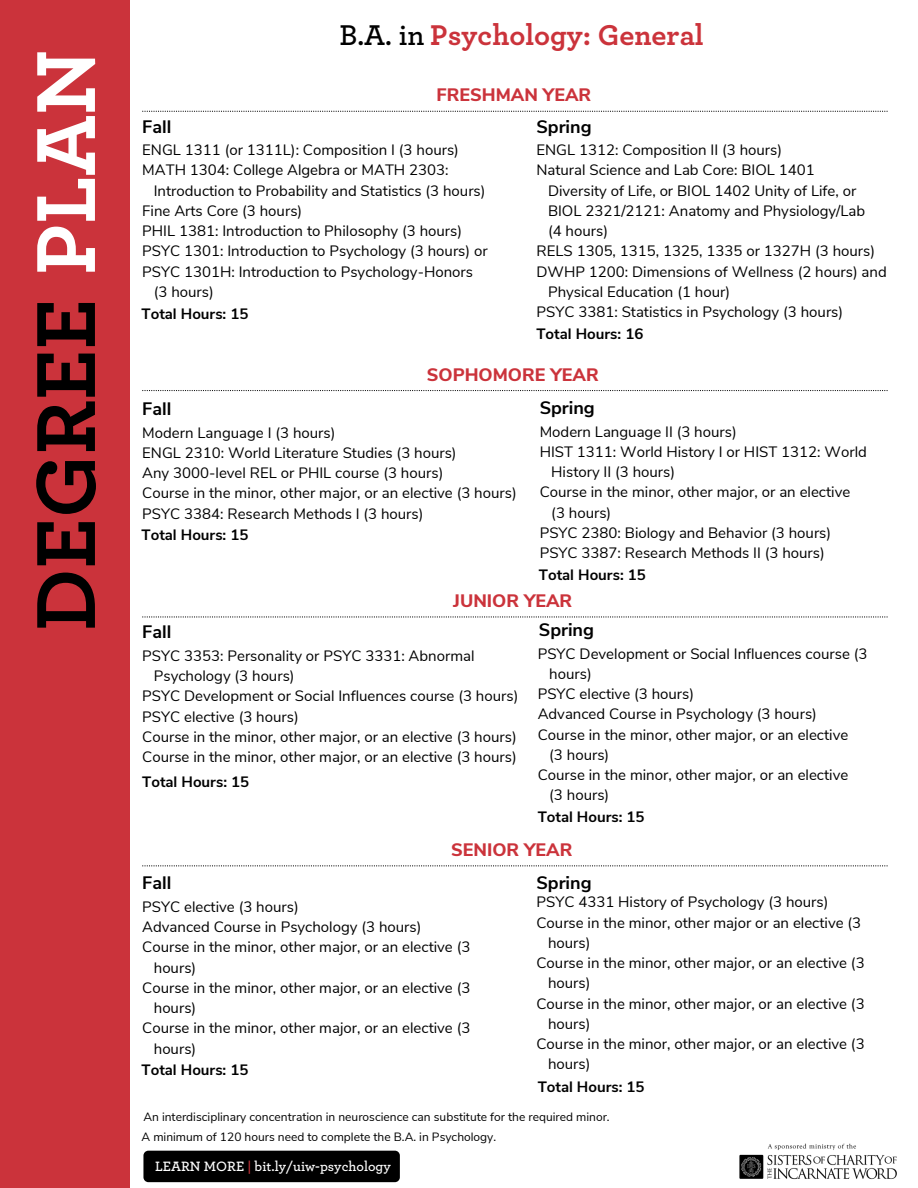
<style>
.page{position:relative;width:918px;height:1188px;background:#fff}
.page>*{position:absolute;margin:0;border:0;box-sizing:border-box;transform-origin:0 0}
.t1{font:700 87.75px "Archer Pro";color:#000}
.t2{font:700 30px "Archer Pro";color:#cb333b}
.t3{font:800 18px "Nunito Sans";color:#cb333b}
.t4{font:700 18px "Nunito Sans";color:#000}
.t5{font:15px/20.2px "Nunito Sans";color:#000}
.t6{font:700 15px "Nunito Sans";color:#000}
.t7{font:600 14.25px "Archer Pro";color:#fff}
.t8{font:12px "Nunito Sans";color:#000}
.s1{color:#fff}
.s2{font-weight:600;color:#000}
.s3{color:#cb333b}
</style>
<div class="page">
<div style="left:0;top:0;width:130px;height:1188px;background:#cb333b"></div>
<div style="left:143px;top:1151px;width:257px;height:31px;background:#000;border-radius:5px"></div>
<svg style="left:142px;top:111px;width:746px;height:1px"></svg>
<svg style="left:142px;top:390px;width:746px;height:1px"></svg>
<svg style="left:142px;top:616px;width:746px;height:2px"></svg>
<svg style="left:142px;top:865px;width:746px;height:1px"></svg>
<img style="left:739px;top:1143px;width:158px;height:37px">
<h1 class="t1" style="left:25px;top:631px;width:583px;rotate:-90deg">DEGREE <span class="s1">PLAN</span></h1>
<h2 class="t2" style="left:339px;top:21px;width:366px"><span class="s2">B.A. in</span> Psychology: General</h2>
<p class="t3" style="left:437px;top:83px;width:156px">FRESHMAN YEAR</p>
<p class="t4" style="left:536px;top:114px;width:57px">Spring</p>
<p class="t5" style="left:536px;top:140px;width:247px">ENGL 1312: Composition II (3 hours)</p>
<p class="t5" style="left:536px;top:160px;width:280px">Natural Science and Lab Core: BIOL 1401</p>
<p class="t5" style="left:548px;top:181px;width:310px">Diversity of Life, or BIOL 1402 Unity of Life, or</p>
<p class="t5" style="left:548px;top:201px;width:319px">BIOL 2321/2121: Anatomy and Physiology/Lab</p>
<p class="t5" style="left:548px;top:221px;width:62px">(4 hours)</p>
<p class="t5" style="left:536px;top:241px;width:340px">RELS 1305, 1315, 1325, 1335 or 1327H (3 hours)</p>
<p class="t5" style="left:536px;top:262px;width:352px">DWHP 1200: Dimensions of Wellness (2 hours) and</p>
<p class="t5" style="left:548px;top:282px;width:184px">Physical Education (1 hour)</p>
<p class="t5" style="left:536px;top:302px;width:308px">PSYC 3381: Statistics in Psychology (3 hours)</p>
<p class="t6" style="left:536px;top:324px;width:108px">Total Hours: 16</p>
<p class="t3" style="left:427px;top:362px;width:173px">SOPHOMORE YEAR</p>
<p class="t4" style="left:142px;top:114px;width:31px">Fall</p>
<p class="t5" style="left:142px;top:140px;width:318px">ENGL 1311 (or 1311L): Composition I (3 hours)</p>
<p class="t5" style="left:142px;top:160px;width:308px">MATH 1304: College Algebra or MATH 2303:</p>
<p class="t5" style="left:154px;top:181px;width:333px">Introduction to Probability and Statistics (3 hours)</p>
<p class="t5" style="left:142px;top:201px;width:162px">Fine Arts Core (3 hours)</p>
<p class="t5" style="left:142px;top:221px;width:321px">PHIL 1381: Introduction to Philosophy (3 hours)</p>
<p class="t5" style="left:142px;top:241px;width:347px">PSYC 1301: Introduction to Psychology (3 hours) or</p>
<p class="t5" style="left:142px;top:262px;width:332px">PSYC 1301H: Introduction to Psychology-Honors</p>
<p class="t5" style="left:154px;top:282px;width:62px">(3 hours)</p>
<p class="t6" style="left:142px;top:303px;width:108px">Total Hours: 15</p>
<p class="t4" style="left:540px;top:396px;width:57px">Spring</p>
<p class="t5" style="left:540px;top:422px;width:199px">Modern Language II (3 hours)</p>
<p class="t5" style="left:540px;top:442px;width:329px">HIST 1311: World History I or HIST 1312: World</p>
<p class="t5" style="left:551px;top:462px;width:125px">History II (3 hours)</p>
<p class="t5" style="left:540px;top:482px;width:312px">Course in the minor, other major, or an elective</p>
<p class="t5" style="left:551px;top:503px;width:62px">(3 hours)</p>
<p class="t5" style="left:540px;top:523px;width:293px">PSYC 2380: Biology and Behavior (3 hours)</p>
<p class="t5" style="left:540px;top:543px;width:287px">PSYC 3387: Research Methods II (3 hours)</p>
<p class="t6" style="left:539px;top:565px;width:108px">Total Hours: 15</p>
<p class="t3" style="left:453px;top:589px;width:121px">JUNIOR YEAR</p>
<p class="t4" style="left:142px;top:397px;width:31px">Fall</p>
<p class="t5" style="left:142px;top:423px;width:376px">Modern Language I (3 hours)<br>ENGL 2310: World Literature Studies (3 hours)<br>Any 3000-level REL or PHIL course (3 hours)<br>Course in the minor, other major, or an elective (3 hours)<br>PSYC 3384: Research Methods I (3 hours)</p>
<p class="t6" style="left:142px;top:525px;width:108px">Total Hours: 15</p>
<p class="t4" style="left:539px;top:618px;width:57px">Spring</p>
<p class="t5" style="left:538px;top:643px;width:331px">PSYC Development or Social Influences course (3</p>
<p class="t5" style="left:549px;top:664px;width:44px">hours)</p>
<p class="t5" style="left:538px;top:684px;width:158px">PSYC elective (3 hours)</p>
<p class="t5" style="left:538px;top:704px;width:281px">Advanced Course in Psychology (3 hours)</p>
<p class="t5" style="left:538px;top:724px;width:312px">Course in the minor, other major, or an elective</p>
<p class="t5" style="left:549px;top:745px;width:62px">(3 hours)</p>
<p class="t5" style="left:538px;top:765px;width:312px">Course in the minor, other major, or an elective</p>
<p class="t5" style="left:549px;top:785px;width:62px">(3 hours)</p>
<p class="t6" style="left:538px;top:807px;width:108px">Total Hours: 15</p>
<p class="t3" style="left:451px;top:838px;width:123px">SENIOR YEAR</p>
<p class="t4" style="left:142px;top:620px;width:31px">Fall</p>
<p class="t5" style="left:142px;top:646px;width:334px">PSYC 3353: Personality or PSYC 3331: Abnormal</p>
<p class="t5" style="left:154px;top:666px;width:142px">Psychology (3 hours)</p>
<p class="t5" style="left:142px;top:686px;width:378px">PSYC Development or Social Influences course (3 hours)</p>
<p class="t5" style="left:142px;top:706px;width:158px">PSYC elective (3 hours)</p>
<p class="t5" style="left:142px;top:727px;width:376px">Course in the minor, other major, or an elective (3 hours)</p>
<p class="t5" style="left:142px;top:747px;width:376px">Course in the minor, other major, or an elective (3 hours)</p>
<p class="t6" style="left:142px;top:772px;width:108px">Total Hours: 15</p>
<p class="t4" style="left:142px;top:871px;width:31px">Fall</p>
<p class="t5" style="left:142px;top:897px;width:158px">PSYC elective (3 hours)</p>
<p class="t5" style="left:142px;top:917px;width:281px">Advanced Course in Psychology (3 hours)</p>
<p class="t5" style="left:142px;top:937px;width:330px">Course in the minor, other major, or an elective (3</p>
<p class="t5" style="left:154px;top:958px;width:44px">hours)</p>
<p class="t5" style="left:142px;top:978px;width:330px">Course in the minor, other major, or an elective (3</p>
<p class="t5" style="left:154px;top:998px;width:44px">hours)</p>
<p class="t5" style="left:142px;top:1018px;width:330px">Course in the minor, other major, or an elective (3</p>
<p class="t5" style="left:154px;top:1039px;width:44px">hours)</p>
<p class="t6" style="left:142px;top:1060px;width:108px">Total Hours: 15</p>
<p class="t4" style="left:536px;top:871px;width:57px">Spring</p>
<p class="t5" style="left:536px;top:892px;width:294px">PSYC 4331 History of Psychology (3 hours)</p>
<p class="t5" style="left:536px;top:913px;width:326px">Course in the minor, other major or an elective (3</p>
<p class="t5" style="left:548px;top:933px;width:44px">hours)</p>
<p class="t5" style="left:536px;top:953px;width:330px">Course in the minor, other major, or an elective (3</p>
<p class="t5" style="left:548px;top:973px;width:44px">hours)</p>
<p class="t5" style="left:536px;top:994px;width:330px">Course in the minor, other major, or an elective (3</p>
<p class="t5" style="left:548px;top:1014px;width:44px">hours)</p>
<p class="t5" style="left:536px;top:1034px;width:330px">Course in the minor, other major, or an elective (3</p>
<p class="t5" style="left:548px;top:1054px;width:44px">hours)</p>
<p class="t6" style="left:538px;top:1077px;width:108px">Total Hours: 15</p>
<p class="t8" style="left:143px;top:1109px;width:468px">An interdisciplinary concentration in neuroscience can substitute for the required minor.</p>
<p class="t8" style="left:142px;top:1129px;width:356px">A minimum of 120 hours need to complete the B.A. in Psychology.</p>
<p class="t7" style="left:155px;top:1160px;width:237px">LEARN MORE <span class="s3">|</span> bit.ly/uiw-psychology</p>
</div>
